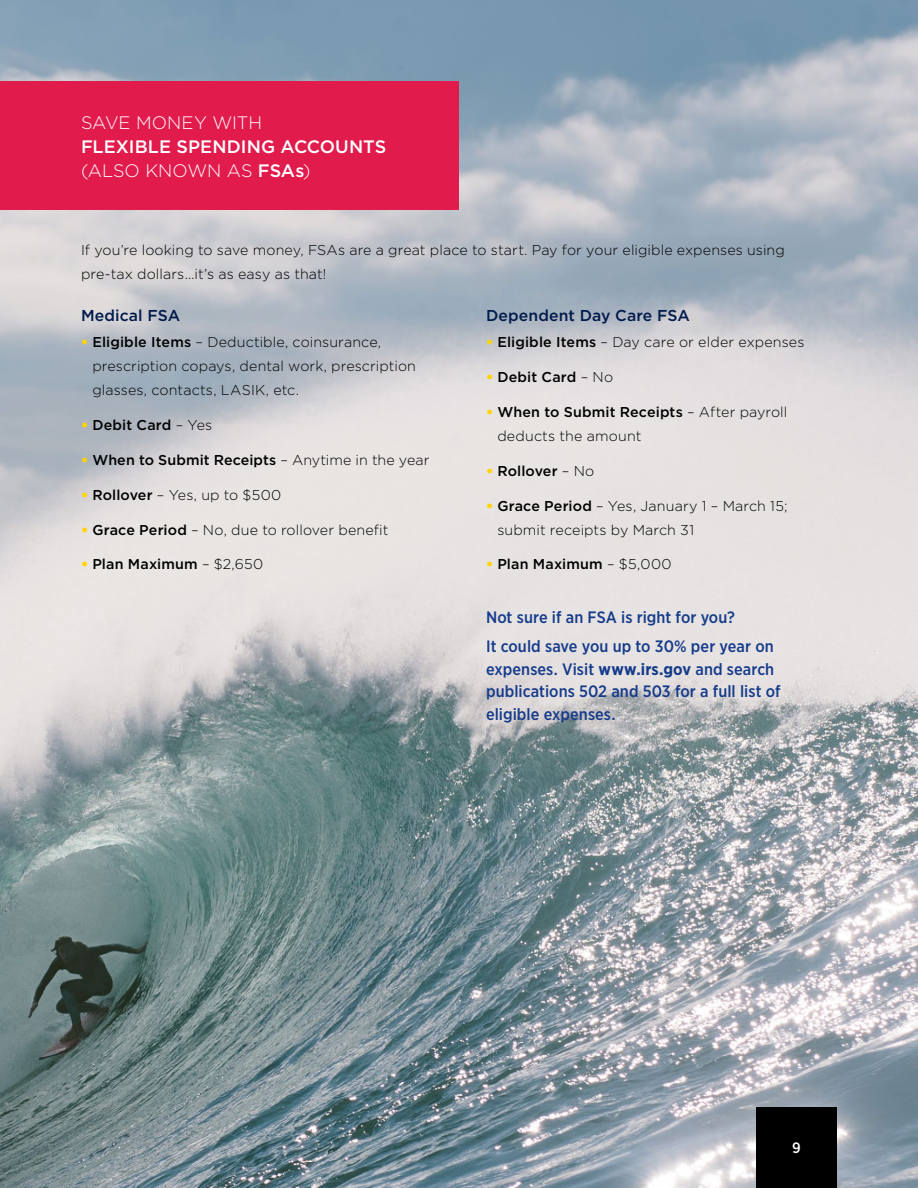
<style>
.page{position:relative;width:918px;height:1188px;background:#fff}
.page>*{position:absolute;margin:0;border:0;box-sizing:border-box;transform-origin:0 0}
.t1{font:500 18px/24px "Gotham";letter-spacing:.005em;color:#fff}
.t2{font:300 18px "Gotham";letter-spacing:-.005em;color:#fff}
.t3{font:500 16.5px/22.5px "Gotham Narrow";letter-spacing:.005em;color:#153b8b}
.t4{font:500 15.75px "Gotham";letter-spacing:.01em;color:#001a4b}
.t5{font:500 15px "Gotham Narrow";color:#fff}
.t6{font:300 14.25px/24px "Gotham";letter-spacing:.005em;color:#000}
.t7{font:500 14.25px "Gotham";letter-spacing:.01em;color:#000}
.s1{font-weight:300}
.s2{font-weight:900;color:#ffd400}
.s3{font-weight:500}
.s4{font-weight:700}
</style>
<div class="page">
<img style="left:0;top:0;width:918px;height:1188px">
<div style="left:756px;top:1107px;width:81px;height:81px;background:#000"></div>
<div style="left:0;top:81px;width:459px;height:128px;background:#e21b4d"></div>
<p class="t2" style="left:81px;top:112px;width:183px">SAVE MONEY WITH</p>
<p class="t1" style="left:81px;top:134px;width:307px">FLEXIBLE SPENDING ACCOUNTS <span class="s1">(ALSO KNOWN AS</span> FSAs<span class="s1">)</span></p>
<p class="t6" style="left:81px;top:238px;width:705px">If you’re looking to save money, FSAs are a great place to start. Pay for your eligible expenses using pre-tax dollars…it’s as easy as that!</p>
<p class="t4" style="left:81px;top:305px;width:101px">Medical FSA</p>
<p class="t6" style="left:92px;top:330px;width:325px;text-indent:-11px"><span class="s2">•</span> <span class="s3">Eligible Items</span> – Deductible, coinsurance, prescription copays, dental work, prescription glasses, contacts, LASIK, etc.</p>
<p class="t7" style="left:81px;top:416px;width:133px"><span class="s2">•</span> Debit Card <span class="s1">– Yes</span></p>
<p class="t7" style="left:81px;top:451px;width:350px"><span class="s2">•</span> When to Submit Receipts <span class="s1">– Anytime in the year</span></p>
<p class="t6" style="left:81px;top:483px;width:202px"><span class="s2">•</span> <span class="s3">Rollover</span> – Yes, up to $500</p>
<p class="t6" style="left:81px;top:517px;width:309px"><span class="s2">•</span> <span class="s3">Grace Period</span> – No, due to rollover benefit</p>
<p class="t7" style="left:81px;top:555px;width:184px"><span class="s2">•</span> Plan Maximum <span class="s1">– $2,650</span></p>
<p class="t4" style="left:486px;top:305px;width:206px">Dependent Day Care FSA</p>
<p class="t6" style="left:486px;top:330px;width:320px"><span class="s2">•</span> <span class="s3">Eligible Items</span> – Day care or elder expenses</p>
<p class="t7" style="left:486px;top:368px;width:129px"><span class="s2">•</span> Debit Card <span class="s1">– No</span></p>
<p class="t6" style="left:497px;top:400px;width:292px;text-indent:-11px"><span class="s2">•</span> <span class="s3">When to Submit Receipts</span> – After payroll deducts the amount</p>
<p class="t7" style="left:486px;top:461px;width:110px"><span class="s2">•</span> Rollover <span class="s1">– No</span></p>
<p class="t6" style="left:497px;top:493px;width:292px;text-indent:-11px"><span class="s2">•</span> <span class="s3">Grace Period</span> – Yes, January 1 – March 15; submit receipts by March 31</p>
<p class="t7" style="left:486px;top:555px;width:187px"><span class="s2">•</span> Plan Maximum <span class="s1">– $5,000</span></p>
<p class="t3" style="left:486px;top:602px;width:289px;line-height:29.2px">Not sure if an FSA is right for you?<br>It could save you up to 30% per year on</p>
<p class="t3" style="left:486px;top:658px;width:296px">expenses. Visit <span class="s4">www.irs.gov</span> and search publications 502 and 503 for a full list of eligible expenses.</p>
<p class="t5" style="left:792px;top:1139px;width:10px">9</p>
</div>
